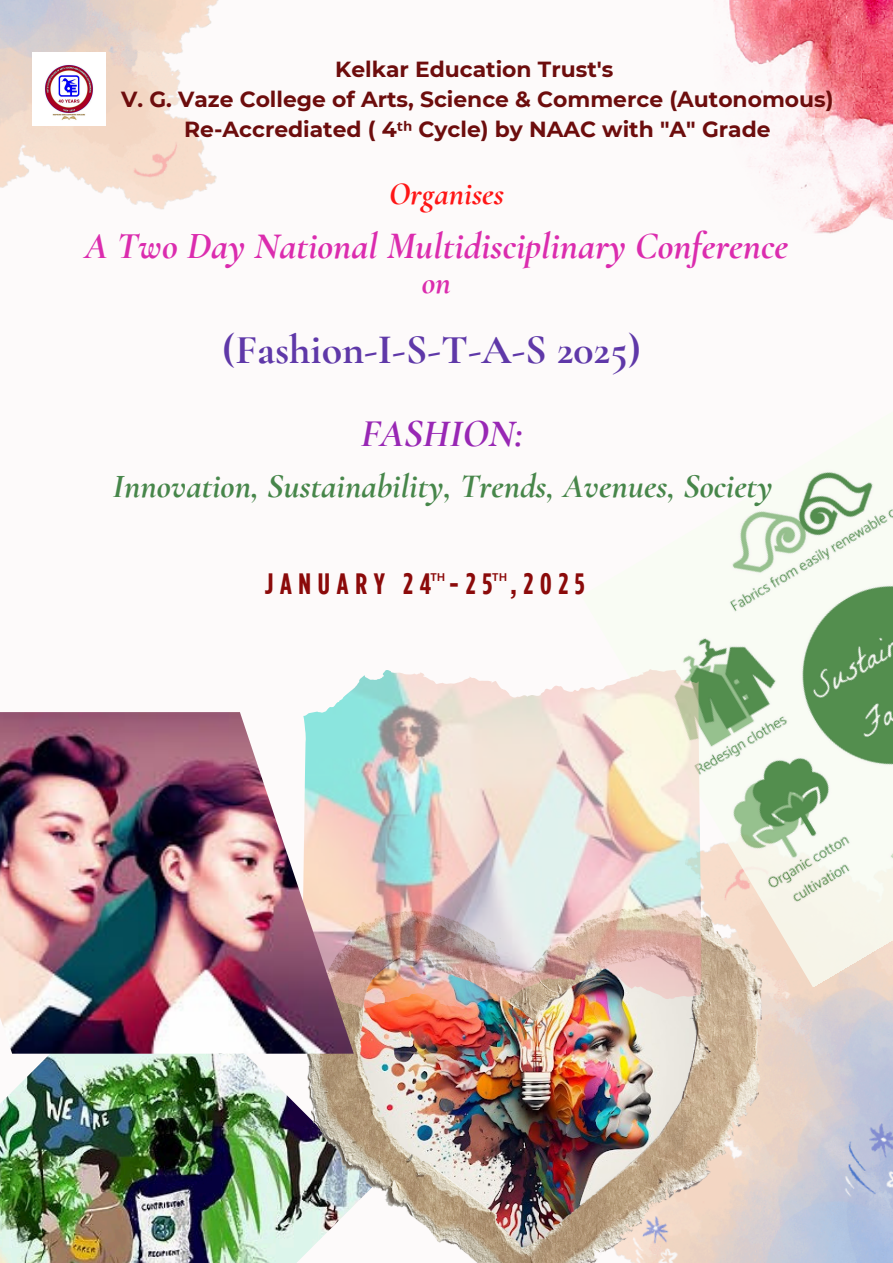
<style>
.page{position:relative;width:893px;height:1263px;background:#fdfafa}
.page>*{position:absolute;margin:0;border:0;box-sizing:border-box;transform-origin:0 0}
.t1{font:700 42px "Cormorant Garamond";color:#5f38a8}
.t2{font:italic 700 39.75px "Cormorant Garamond";color:#9827b4}
.t3{font:italic 700 38.33px "Cormorant Garamond";color:#db2cae}
.t4{font:italic 700 34.5px "Cormorant Garamond";color:#47864a}
.t5{font:italic 700 33.08px "Cormorant Garamond";color:#db2cae}
.t6{font:italic 700 32.33px "Cormorant Garamond";color:#ff1616}
.t7{font:700 29.4px "Gotham Condensed";letter-spacing:.23em;color:#8b0a0a}
.t8{font:700 21.83px/29.8px "Montserrat";color:#6d0d0d;text-align:center}
.t9{font:700 10.8px "Canva Sans";color:#8b0a0a}
.s1{font-family:"Noto Sans"}
</style>
<div class="page">
<img style="left:0;top:0;width:218px;height:210px">
<img style="left:762px;top:988px;width:131px;height:275px">
<img style="left:714px;top:0;width:179px;height:234px">
<img style="left:0;top:1054px;width:307px;height:209px">
<img style="left:32px;top:53px;width:73px;height:73px">
<img style="left:683px;top:472px;width:210px;height:516px">
<img style="left:307px;top:904px;width:455px;height:359px">
<img style="left:392px;top:669px;width:309px;height:301px">
<img style="left:0;top:712px;width:353px;height:342px">
<p class="t8" style="left:121px;top:54px;width:714px">Kelkar Education Trust's<br>V. G. Vaze College of Arts, Science &amp; Commerce (Autonomous)<br>Re-Accrediated ( 4<span class="s1">ᵗʰ</span> Cycle) by NAAC with "A" Grade</p>
<h1 class="t6" style="left:389px;top:174px;width:116px">Organises</h1>
<h1 class="t3" style="left:85px;top:223px;width:705px">A Two Day National Multidisciplinary Conference</h1>
<h1 class="t5" style="left:422px;top:263px;width:31px">on</h1>
<h4 class="t1" style="left:222px;top:324px;width:420px">(Fashion-I-S-T-A-S 2025)</h4>
<h2 class="t2" style="left:361px;top:409px;width:164px">FASHION:</h2>
<h2 class="t4" style="left:112px;top:465px;width:661px">Innovation, Sustainability, Trends, Avenues, Society</h2>
<p class="t7" style="left:265px;top:566px;width:321px">JANUARY 24 -25 ,2025</p>
<h2 class="t9" style="left:430px;top:570px;width:16px">TH</h2>
<h3 class="t9" style="left:492px;top:570px;width:16px">TH</h3>
</div>
